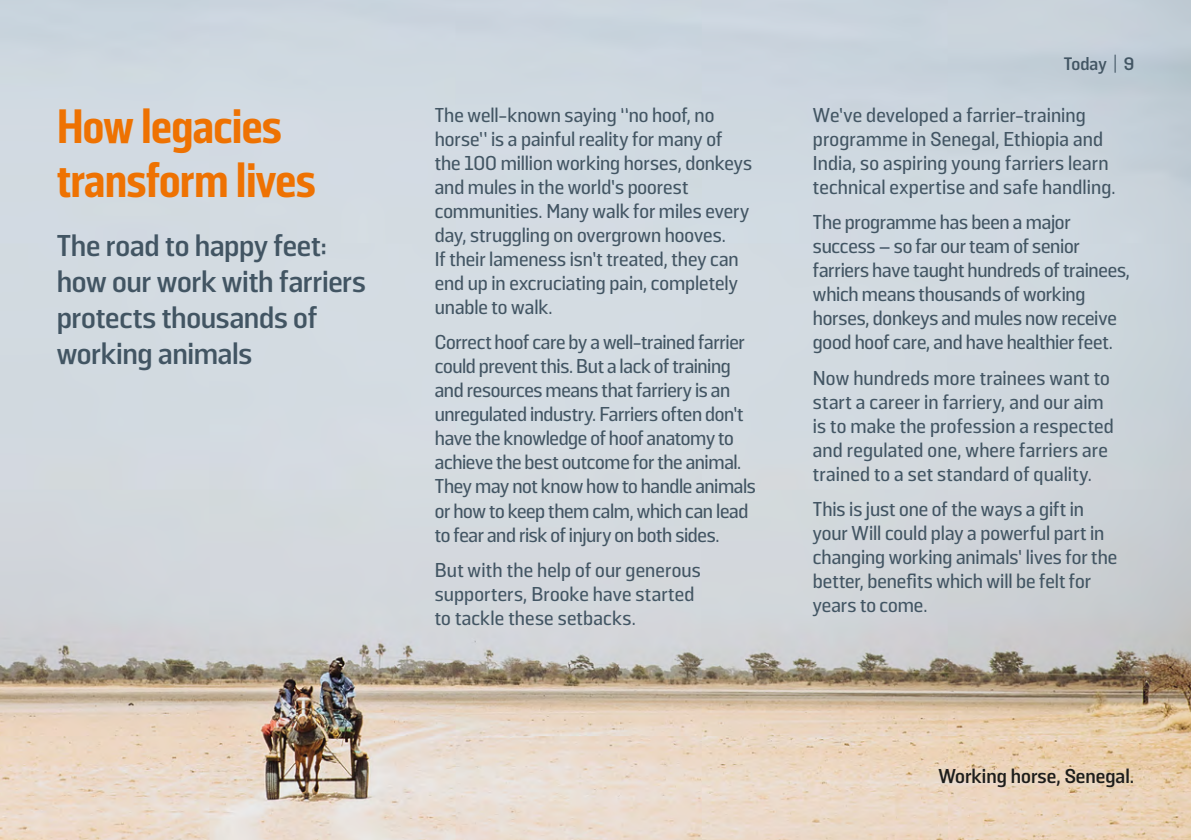
<style>
.page{position:relative;width:1191px;height:840px;background:#fff}
.page>*{position:absolute;margin:0;border:0;box-sizing:border-box;transform-origin:0 0}
.Heading_4{font:800 48px/54px "Solido Constricted";letter-spacing:-.015em;color:#ee7202}
.Intro_Copy{font:700 30px/36px "Solido";letter-spacing:-.01em;color:#425563}
.Body_Copy_Left_2mm_After{font:500 20px/24px "Solido";letter-spacing:-.005em;color:#425563}
.Image_Caption_Right{font:700 20px "Solido";color:#1d1d1b}
.t1{font:700 18px "Solido";color:#425563}
</style>
<div class="page">
<img style="left:0;top:0;width:1191px;height:839px">
<p class="Heading_4" style="left:57px;top:102px;width:261px">How legacies transform lives</p>
<p class="Intro_Copy" style="left:57px;top:228px;width:311px">The road to happy feet: how our work with farriers protects thousands of working animals</p>
<p class="Body_Copy_Left_2mm_After" style="left:435px;top:104px;width:319px">The well-known saying “no hoof, no horse” is a painful reality for many of the 100 million working horses, donkeys and mules in the world’s poorest communities. Many walk for miles every day, struggling on overgrown hooves.<br>If their lameness isn’t treated, they can end up in excruciating pain, completely unable to walk.</p>
<p class="Body_Copy_Left_2mm_After" style="left:435px;top:331px;width:323px">Correct hoof care by a well-trained farrier could prevent this. But a lack of training and resources means that farriery is an unregulated industry. Farriers often don’t have the knowledge of hoof anatomy to achieve the best outcome for the animal.<br>They may not know how to handle animals or how to keep them calm, which can lead to fear and risk of injury on both sides.</p>
<p class="Body_Copy_Left_2mm_After" style="left:435px;top:558px;width:267px">But with the help of our generous supporters, Brooke have started to tackle these setbacks.</p>
<p class="t1" style="left:1064px;top:54px;width:72px">Today | 9</p>
<p class="Body_Copy_Left_2mm_After" style="left:813px;top:104px;width:304px">We’ve developed a farrier-training programme in Senegal, Ethiopia and India, so aspiring young farriers learn technical expertise and safe handling.</p>
<p class="Body_Copy_Left_2mm_After" style="left:813px;top:211px;width:319px">The programme has been a major success – so far our team of senior farriers have taught hundreds of trainees, which means thousands of working horses, donkeys and mules now receive good hoof care, and have healthier feet.</p>
<p class="Body_Copy_Left_2mm_After" style="left:813px;top:366px;width:302px">Now hundreds more trainees want to start a career in farriery, and our aim is to make the profession a respected and regulated one, where farriers are trained to a set standard of quality.</p>
<p class="Body_Copy_Left_2mm_After" style="left:813px;top:498px;width:306px">This is just one of the ways a gift in your Will could play a powerful part in changing working animals’ lives for the better, benefits which will be felt for years to come.</p>
<p class="Image_Caption_Right" style="left:938px;top:764px;width:197px">Working horse, Senegal.</p>
</div>
